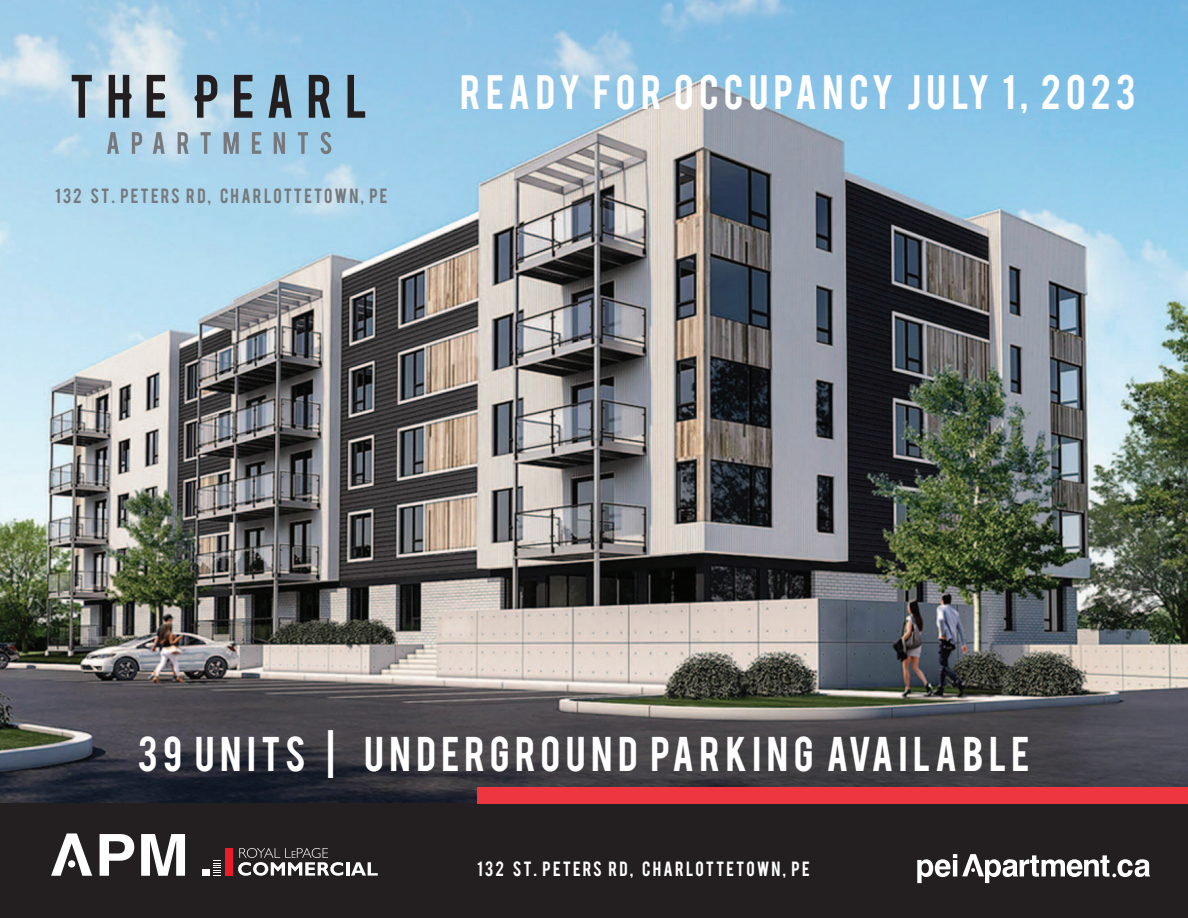
<style>
.page{position:relative;width:1188px;height:918px;background:#fff}
.page>*{position:absolute;margin:0;border:0;box-sizing:border-box;transform-origin:0 0}
.t1{font:38.25px "Bebas";letter-spacing:.14em;color:#fff}
.t2{font:37.95px "Bebas";letter-spacing:.14em;color:#fff}
.t3{font:16.2px "Bebas";letter-spacing:.125em;color:#76787b}
.t4{font:16.2px "Bebas";letter-spacing:.125em;color:#fff}
</style>
<div class="page">
<img style="left:0;top:0;width:1188px;height:803px">
<svg style="left:107px;top:132px;width:12px;height:22px"></svg>
<svg style="left:132px;top:132px;width:10px;height:22px"></svg>
<svg style="left:153px;top:132px;width:12px;height:22px"></svg>
<svg style="left:178px;top:132px;width:11px;height:22px"></svg>
<svg style="left:201px;top:132px;width:10px;height:22px"></svg>
<svg style="left:224px;top:132px;width:15px;height:22px"></svg>
<svg style="left:252px;top:132px;width:9px;height:22px"></svg>
<svg style="left:274px;top:132px;width:11px;height:22px"></svg>
<svg style="left:298px;top:132px;width:10px;height:22px"></svg>
<svg style="left:321px;top:132px;width:10px;height:22px"></svg>
<svg style="left:72px;top:75px;width:20px;height:43px"></svg>
<svg style="left:147px;top:75px;width:18px;height:43px"></svg>
<svg style="left:195px;top:75px;width:22px;height:43px"></svg>
<svg style="left:234px;top:75px;width:18px;height:43px"></svg>
<svg style="left:268px;top:75px;width:24px;height:43px"></svg>
<svg style="left:309px;top:75px;width:21px;height:43px"></svg>
<svg style="left:348px;top:75px;width:17px;height:43px"></svg>
<svg style="left:109px;top:75px;width:23px;height:43px"></svg>
<div style="left:0;top:803px;width:1188px;height:115px;background:#231f20"></div>
<div style="left:477px;top:787px;width:711px;height:16px;background:#ee3640"></div>
<svg style="left:100px;top:834px;width:34px;height:42px"></svg>
<svg style="left:141px;top:834px;width:44px;height:42px"></svg>
<svg style="left:51px;top:833px;width:41px;height:43px"></svg>
<div style="left:225px;top:848px;width:8px;height:28px;background:#eb1c2c"></div>
<svg style="left:214px;top:860px;width:7px;height:16px"></svg>
<div style="left:202px;top:870px;width:8px;height:6px;background:#fff"></div>
<hr style="left:346px;top:862px;width:3px;height:14px;background:#fff">
<svg style="left:351px;top:862px;width:27px;height:14px"></svg>
<svg style="left:238px;top:848px;width:105px;height:28px"></svg>
<svg style="left:917px;top:854px;width:233px;height:29px"></svg>
<p class="t3" style="left:55px;top:184px;width:334px">132 ST. PETERS RD, CHARLOTTETOWN, PE</p>
<p class="t2" style="left:460px;top:65px;width:677px">READY FOR OCCUPANCY JULY 1, 2023</p>
<p class="t1" style="left:138px;top:726px;width:893px">39 UNITS | UNDERGROUND PARKING AVAILABLE</p>
<p class="t4" style="left:477px;top:857px;width:334px">132 ST. PETERS RD, CHARLOTTETOWN, PE</p>
</div>
